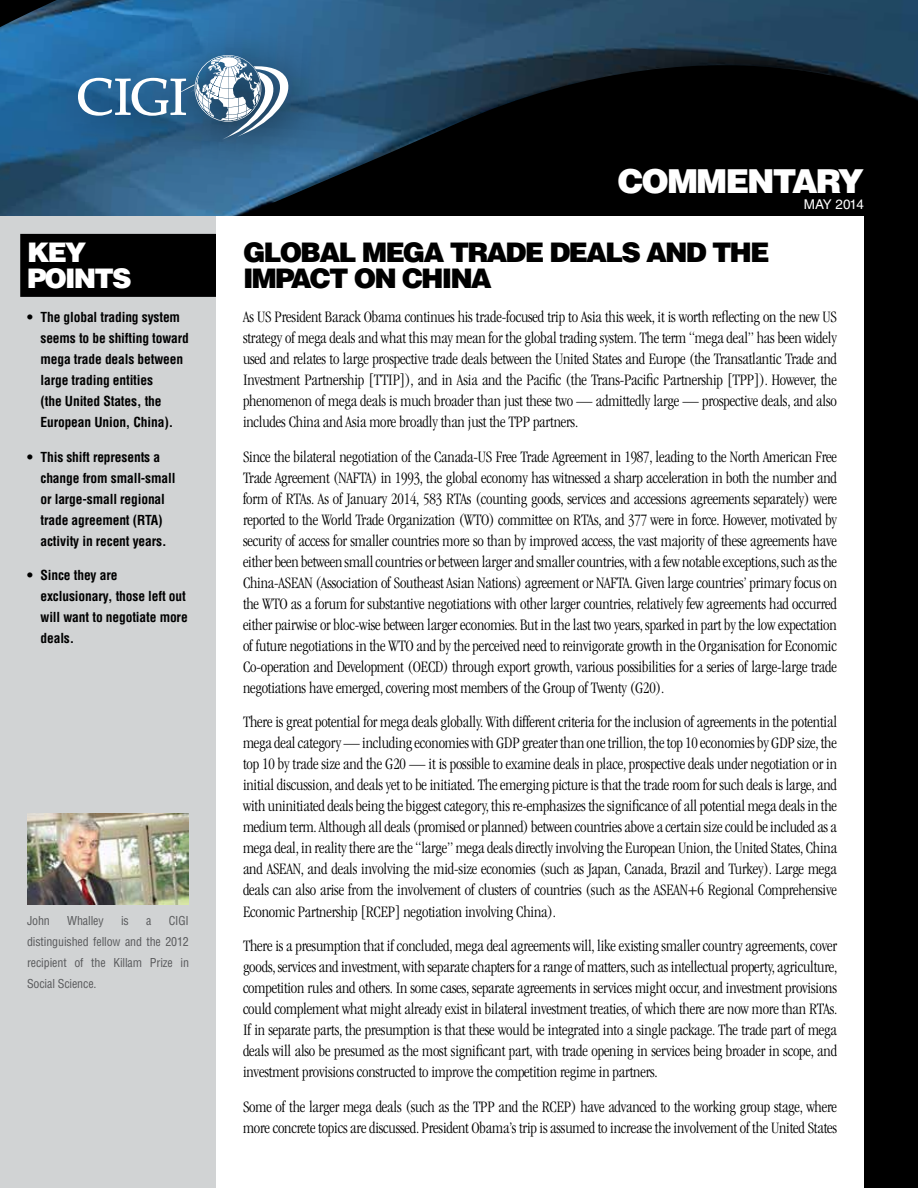
<style>
.page{position:relative;width:918px;height:1188px;background:#fff}
.page>*{position:absolute;margin:0;border:0;box-sizing:border-box;transform-origin:0 0}
.t1{font:900 33px "Helvetica LT Std";letter-spacing:-.06em;color:#fff}
.t2{font:900 27px/25.5px "Helvetica LT Std";letter-spacing:-.07em;color:#000}
.t3{font:900 27px/25.5px "Helvetica LT Std";letter-spacing:-.07em;color:#fff}
.t4{font:300 condensed 16.5px/21px "ITC Garamond Std";letter-spacing:-.01em;color:#000;text-align:justify}
.t5{font:700 condensed 13.5px/21px "Helvetica LT Std";letter-spacing:-.01em;color:#000}
.t6{font:13.5px "Helvetica LT Std";letter-spacing:-.04em;color:#fff}
.t7{font:condensed 12px/21px "Helvetica LT Std";letter-spacing:-.01em;color:#58595b;text-align:justify}
</style>
<div class="page">
<div style="left:864px;top:0;width:54px;height:1188px;background:#000"></div>
<img style="left:0;top:0;width:918px;height:216px">
<div style="left:40px;top:17px;width:296px;height:163px;background:#000;opacity:.75"></div>
<svg style="left:78px;top:55px;width:216px;height:85px"></svg>
<div style="left:0;top:216px;width:216px;height:972px;background:#d1d3d4"></div>
<div style="left:20px;top:234px;width:196px;height:63px;background:#000"></div>
<img style="left:27px;top:813px;width:162px;height:91px">
<h2 class="t3" style="left:27px;top:239px;width:106px">KEY<br>POINTS</h2>
<p class="t5" style="left:40px;top:307px;width:150px;text-indent:-14px">• The global trading system seems to be shifting toward mega trade deals between large trading entities<br>(the United States, the<br>European Union, China).</p>
<p class="t5" style="left:40px;top:446px;width:137px;text-indent:-14px">• This shift represents a change from small-small or large-small regional trade agreement (RTA) activity in recent years.</p>
<p class="t5" style="left:40px;top:565px;width:149px;text-indent:-14px">• Since they are exclusionary, those left out will want to negotiate more deals.</p>
<p class="t7" style="left:27px;top:910px;width:164px;text-indent:142px">CIGI distinguished fellow and the 2012 recipient of the Killam Prize in Social Science.</p>
<p class="t7" style="left:27px;top:910px;width:24px">John</p>
<p class="t7" style="left:67px;top:910px;width:38px">Whalley</p>
<p class="t7" style="left:121px;top:910px;width:9px">is</p>
<p class="t7" style="left:146px;top:910px;width:7px">a</p>
<h1 class="t1" style="left:618px;top:160px;width:248px">COMMENTARY</h1>
<p class="t6" style="left:804px;top:196px;width:62px">MAY 2014</p>
<h2 class="t2" style="left:243px;top:239px;width:528px">GLOBAL MEGA TRADE DEALS AND THE<br>IMPACT ON CHINA</h2>
<p class="t4" style="left:243px;top:307px;width:596px">As US President Barack Obama continues his trade-focused trip to Asia this week, it is worth reflecting on the new US strategy of mega deals and what this may mean for the global trading system. The term “mega deal” has been widely used and relates to large prospective trade deals between the United States and Europe (the Transatlantic Trade and Investment Partnership [TTIP]), and in Asia and the Pacific (the Trans-Pacific Partnership [TPP]). However, the phenomenon of mega deals is much broader than just these two — admittedly large — prospective deals, and also includes China and Asia more broadly than just the TPP partners.</p>
<p class="t4" style="left:243px;top:446px;width:596px">Since the bilateral negotiation of the Canada-US Free Trade Agreement in 1987, leading to the North American Free Trade Agreement (NAFTA) in 1993, the global economy has witnessed a sharp acceleration in both the number and form of RTAs. As of January 2014, 583 RTAs (counting goods, services and accessions agreements separately) were reported to the World Trade Organization (WTO) committee on RTAs, and 377 were in force. However, motivated by security of access for smaller countries more so than by improved access, the vast majority of these agreements have either been between small countries or between larger and smaller countries, with a few notable exceptions, such as the China-ASEAN (Association of Southeast Asian Nations) agreement or NAFTA. Given large countries’ primary focus on the WTO as a forum for substantive negotiations with other larger countries, relatively few agreements had occurred either pairwise or bloc-wise between larger economies. But in the last two years, sparked in part by the low expectation of future negotiations in the WTO and by the perceived need to reinvigorate growth in the Organisation for Economic Co-operation and Development (OECD) through export growth, various possibilities for a series of large-large trade negotiations have emerged, covering most members of the Group of Twenty (G20).</p>
<p class="t4" style="left:243px;top:712px;width:596px">There is great potential for mega deals globally. With different criteria for the inclusion of agreements in the potential mega deal category — including economies with GDP greater than one trillion, the top 10 economies by GDP size, the top 10 by trade size and the G20 — it is possible to examine deals in place, prospective deals under negotiation or in initial discussion, and deals yet to be initiated. The emerging picture is that the trade room for such deals is large, and with uninitiated deals being the biggest category, this re-emphasizes the significance of all potential mega deals in the medium term. Although all deals (promised or planned) between countries above a certain size could be included as a mega deal, in reality there are the “large” mega deals directly involving the European Union, the United States, China and ASEAN, and deals involving the mid-size economies (such as Japan, Canada, Brazil and Turkey). Large mega deals can also arise from the involvement of clusters of countries (such as the ASEAN+6 Regional Comprehensive Economic Partnership [RCEP] negotiation involving China).</p>
<p class="t4" style="left:243px;top:935px;width:596px">There is a presumption that if concluded, mega deal agreements will, like existing smaller country agreements, cover goods, services and investment, with separate chapters for a range of matters, such as intellectual property, agriculture, competition rules and others. In some cases, separate agreements in services might occur, and investment provisions could complement what might already exist in bilateral investment treaties, of which there are now more than RTAs.<br>If in separate parts, the presumption is that these would be integrated into a single package. The trade part of mega deals will also be presumed as the most significant part, with trade opening in services being broader in scope, and investment provisions constructed to improve the competition regime in partners.</p>
<p class="t4" style="left:243px;top:1096px;width:596px">Some of the larger mega deals (such as the TPP and the RCEP) have advanced to the working group stage, where more concrete topics are discussed. President Obama’s trip is assumed to increase the involvement of the United States</p>
</div>
